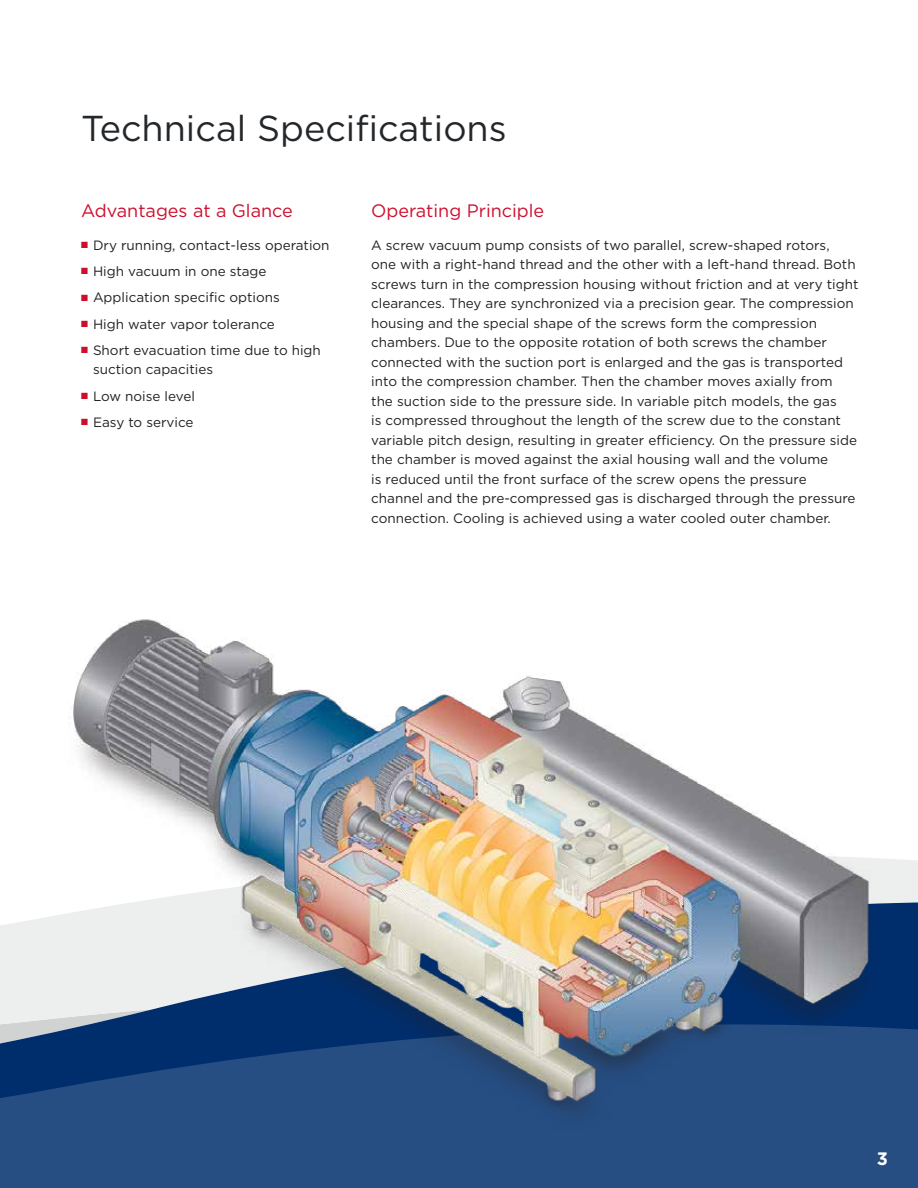
<style>
.page{position:relative;width:918px;height:1188px;background:#fff}
.page>*{position:absolute;margin:0;border:0;box-sizing:border-box;transform-origin:0 0}
.t1{font:36px "Gotham";color:#24272a}
.t2{font:18px "Gotham";color:#ce0e2d}
.t3{font:700 18px "Gotham";color:#fff}
.t4{font:13.5px/19.5px "Gotham";color:#231f20}
.s1{color:#ce0e2d}
</style>
<div class="page">
<svg style="left:896px;top:859px;width:22px;height:43px"></svg>
<svg style="left:0;top:902px;width:918px;height:116px;background:#aebbcc"></svg>
<svg style="left:0;top:1018px;width:918px;height:170px;background:#274e83"></svg>
<img style="left:58px;top:619px;width:838px;height:524px">
<h1 class="t1" style="left:81px;top:105px;width:427px">Technical Specifications</h1>
<h2 class="t2" style="left:81px;top:199px;width:213px">Advantages at a Glance</h2>
<p class="t4" style="left:81px;top:235px;width:250px"><span class="s1">■</span> Dry running, contact-less operation</p>
<p class="t4" style="left:81px;top:261px;width:187px"><span class="s1">■</span> High vacuum in one stage</p>
<p class="t4" style="left:81px;top:288px;width:200px"><span class="s1">■</span> Application specific options</p>
<p class="t4" style="left:81px;top:314px;width:195px"><span class="s1">■</span> High water vapor tolerance</p>
<p class="t4" style="left:93px;top:340px;width:229px;text-indent:-12px"><span class="s1">■</span> Short evacuation time due to high suction capacities</p>
<p class="t4" style="left:81px;top:386px;width:115px"><span class="s1">■</span> Low noise level</p>
<p class="t4" style="left:81px;top:412px;width:114px"><span class="s1">■</span> Easy to service</p>
<h2 class="t2" style="left:371px;top:199px;width:175px">Operating Principle</h2>
<p class="t4" style="left:371px;top:235px;width:489px">A screw vacuum pump consists of two parallel, screw-shaped rotors,<br>one with a right-hand thread and the other with a left-hand thread. Both screws turn in the compression housing without friction and at very tight clearances. They are synchronized via a precision gear. The compression housing and the special shape of the screws form the compression chambers. Due to the opposite rotation of both screws the chamber connected with the suction port is enlarged and the gas is transported into the compression chamber. Then the chamber moves axially from<br>the suction side to the pressure side. In variable pitch models, the gas<br>is compressed throughout the length of the screw due to the constant variable pitch design, resulting in greater efficiency. On the pressure side the chamber is moved against the axial housing wall and the volume<br>is reduced until the front surface of the screw opens the pressure channel and the pre-compressed gas is discharged through the pressure connection. Cooling is achieved using a water cooled outer chamber.</p>
<h2 class="t3" style="left:877px;top:1147px;width:13px">3</h2>
</div>
